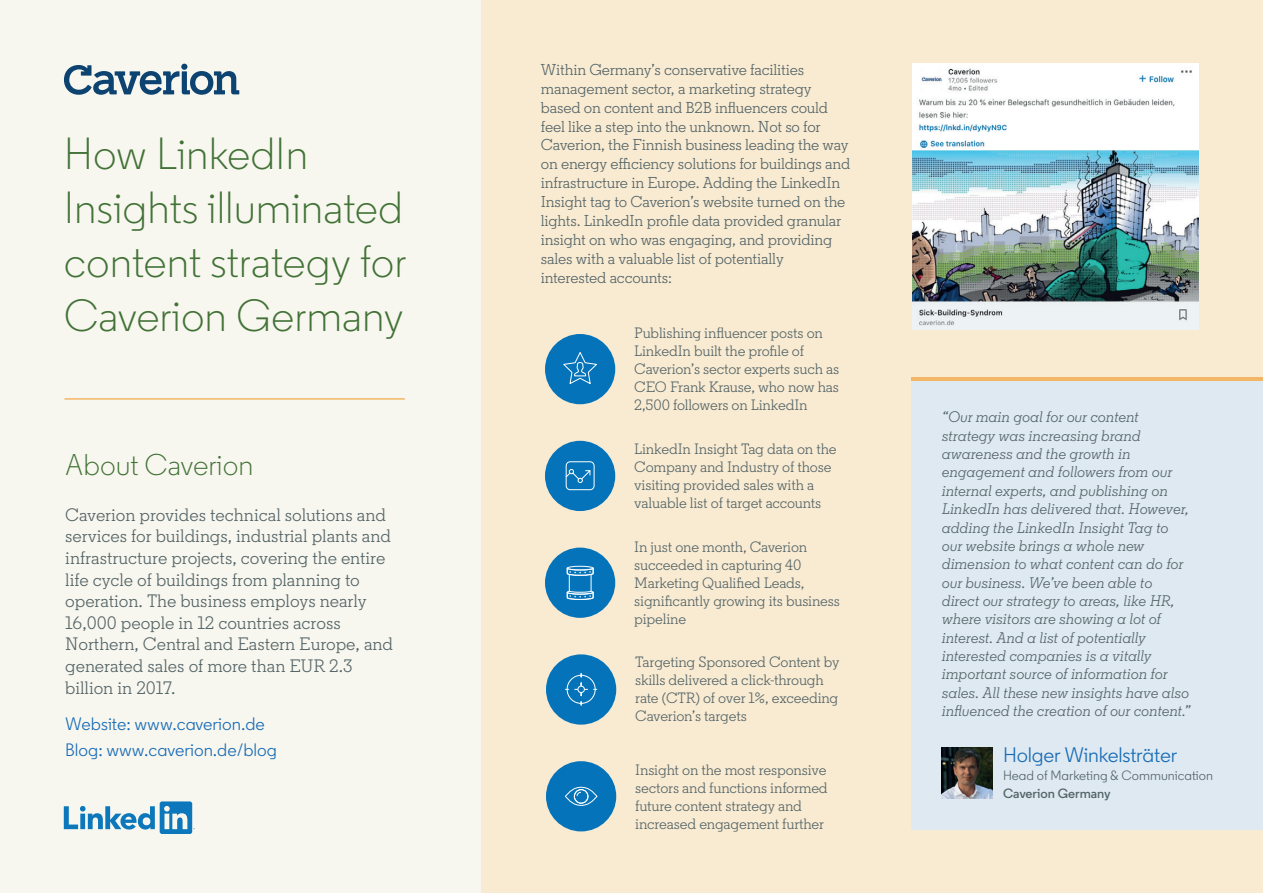
<style>
.page{position:relative;width:1263px;height:893px;background:#f9ebd2}
.page>*{position:absolute;margin:0;border:0;box-sizing:border-box;transform-origin:0 0}
.t1{font:300 45px/54px "LKN Sans";color:#427237}
.t2{font:300 30px "LKN Sans";color:#427237}
.t3{font:21px "LKN Sans";letter-spacing:-.01em;color:#186bb6}
.t4{font:18px/21.6px "LKN Slab";color:#546467}
.t5{font:18px/26.1px "LKN Sans";color:#186bb6}
.t6{font:15.75px/18.9px "LKN Slab";letter-spacing:-.01em;color:#546467}
.t7{font:italic 15.3px/18.3px "LKN Slab";color:#546467}
.t8{font:15px/18px "LKN Slab";letter-spacing:-.01em;color:#546467}
.t9{font:13.5px "LKN Sans";color:#546467}
.t10{font:600 13.5px "LKN Sans";color:#546467}
</style>
<div class="page">
<div style="left:0;top:0;width:480px;height:893px;background:#f8f7ef"></div>
<hr style="left:65px;top:398px;width:340px;height:2px;background:#f3b667">
<div style="left:545px;top:334px;width:70px;height:70px;background:#0473b9;border-radius:50%"></div>
<svg style="left:563px;top:352px;width:34px;height:32px"></svg>
<div style="left:545px;top:441px;width:70px;height:70px;background:#0473b9;border-radius:50%"></div>
<div style="left:566px;top:461px;width:28px;height:29px;border:1px solid #fff;border-radius:4px"></div>
<svg style="left:565px;top:469px;width:26px;height:14px"></svg>
<div style="left:545px;top:548px;width:70px;height:70px;background:#0473b9;border-radius:50%"></div>
<div style="left:567px;top:566px;width:26px;height:4px;border:1px solid #fff;border-radius:50%"></div>
<svg style="left:566px;top:567px;width:28px;height:33px"></svg>
<div style="left:546px;top:654px;width:70px;height:71px;background:#0473b9;border-radius:50%"></div>
<div style="left:567px;top:675px;width:28px;height:29px;border:1px solid #fff;border-radius:50%"></div>
<svg style="left:575px;top:683px;width:22px;height:13px"></svg>
<div style="left:546px;top:761px;width:70px;height:70px;background:#0473b9;border-radius:50%"></div>
<svg style="left:565px;top:786px;width:33px;height:20px"></svg>
<div style="left:911px;top:380px;width:352px;height:449px;background:#dee9f1"></div>
<hr style="left:911px;top:378px;width:352px;height:3px;background:#f3b667">
<img style="left:942px;top:747px;width:51px;height:51px">
<img style="left:912px;top:64px;width:287px;height:266px">
<svg style="left:64px;top:64px;width:175px;height:31px"></svg>
<svg style="left:64px;top:801px;width:131px;height:33px"></svg>
<h1 class="t1" style="left:64px;top:127px;width:344px">How LinkedIn<br>Insights illuminated content strategy for<br>Caverion Germany</h1>
<h2 class="t2" style="left:65px;top:447px;width:190px">About Caverion</h2>
<p class="t4" style="left:65px;top:504px;width:329px">Caverion provides technical solutions and services for buildings, industrial plants and infrastructure projects, covering the entire life cycle of buildings from planning to operation. The business employs nearly 16,000 people in 12 countries across Northern, Central and Eastern Europe, and generated sales of more than EUR 2.3 billion in 2017.</p>
<p class="t5" style="left:65px;top:711px;width:213px">Website: www.caverion.de<br>Blog: www.caverion.de/blog</p>
<p class="t6" style="left:541px;top:60px;width:311px">Within Germany’s conservative facilities management sector, a marketing strategy based on content and B2B influencers could feel like a step into the unknown. Not so for Caverion, the Finnish business leading the way on energy efficiency solutions for buildings and infrastructure in Europe. Adding the LinkedIn Insight tag to Caverion’s website turned on the lights. LinkedIn profile data provided granular insight on who was engaging, and providing sales with a valuable list of potentially interested accounts:</p>
<p class="t8" style="left:634px;top:324px;width:207px">Publishing influencer posts on<br>LinkedIn built the profile of<br>Caverion’s sector experts such as<br>CEO Frank Krause, who now has<br>2,500 followers on LinkedIn</p>
<p class="t8" style="left:634px;top:440px;width:204px">LinkedIn Insight Tag data on the<br>Company and Industry of those visiting provided sales with a valuable list of target accounts</p>
<p class="t8" style="left:634px;top:538px;width:207px">In just one month, Caverion succeeded in capturing 40<br>Marketing Qualified Leads, significantly growing its business pipeline</p>
<p class="t8" style="left:635px;top:653px;width:206px">Targeting Sponsored Content by skills delivered a click-through rate (CTR) of over 1%, exceeding<br>Caverion’s targets</p>
<p class="t8" style="left:635px;top:760px;width:194px">Insight on the most responsive sectors and functions informed future content strategy and increased engagement further</p>
<p class="t7" style="left:942px;top:408px;width:250px">“Our main goal for our content strategy was increasing brand awareness and the growth in engagement and followers from our internal experts, and publishing on LinkedIn has delivered that. However, adding the LinkedIn Insight Tag to our website brings a whole new dimension to what content can do for our business. We’ve been able to direct our strategy to areas, like HR, where visitors are showing a lot of interest. And a list of potentially interested companies is a vitally important source of information for sales. All these new insights have also influenced the creation of our content.”</p>
<h3 class="t3" style="left:1003px;top:742px;width:176px">Holger Winkelsträter</h3>
<p class="t9" style="left:1003px;top:767px;width:212px">Head of Marketing &amp; Communication</p>
<p class="t10" style="left:1003px;top:785px;width:109px">Caverion Germany</p>
</div>
